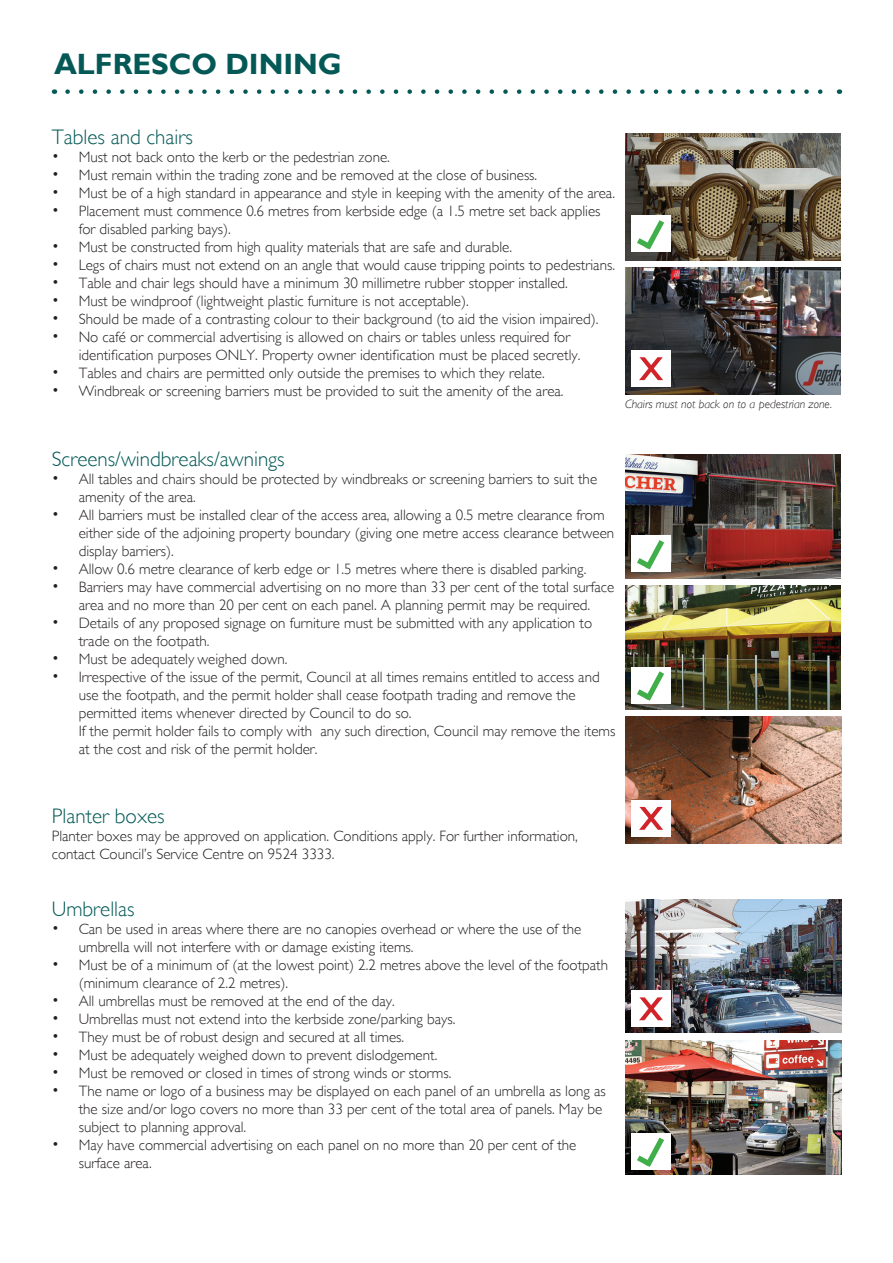
<style>
.page{position:relative;width:893px;height:1263px;background:#fff}
.page>*{position:absolute;margin:0;border:0;box-sizing:border-box;transform-origin:0 0}
.t1{font:700 29.4px "Gill Sans";color:#045956}
.t2{font:300 21px "Gill Sans";color:#045956}
.t3{font:300 15px/18px "Gill Sans";color:#231f20}
.t4{font:italic 300 12px "Gill Sans";color:#231f20}
</style>
<div class="page">
<img style="left:626px;top:1041px;width:215px;height:133px">
<img style="left:626px;top:899px;width:215px;height:134px">
<img style="left:625px;top:586px;width:215px;height:124px">
<svg style="left:68px;top:89px;width:755px;height:5px"></svg>
<img style="left:625px;top:133px;width:215px;height:127px">
<div style="left:631px;top:216px;width:40px;height:36px;background:#fff"></div>
<img style="left:625px;top:268px;width:215px;height:126px">
<svg style="left:631px;top:214px;width:38px;height:41px"></svg>
<div style="left:631px;top:351px;width:40px;height:36px;background:#fff"></div>
<svg style="left:639px;top:357px;width:24px;height:23px"></svg>
<img style="left:625px;top:455px;width:215px;height:123px">
<div style="left:631px;top:536px;width:40px;height:36px;background:#fff"></div>
<div style="left:631px;top:667px;width:40px;height:36px;background:#fff"></div>
<div style="left:631px;top:1133px;width:40px;height:36px;background:#fff"></div>
<svg style="left:631px;top:534px;width:38px;height:41px"></svg>
<svg style="left:631px;top:665px;width:38px;height:42px"></svg>
<svg style="left:631px;top:1132px;width:38px;height:41px"></svg>
<img style="left:625px;top:717px;width:216px;height:126px">
<div style="left:631px;top:800px;width:40px;height:36px;background:#fff"></div>
<div style="left:631px;top:991px;width:40px;height:36px;background:#fff"></div>
<svg style="left:639px;top:807px;width:24px;height:23px"></svg>
<svg style="left:639px;top:997px;width:24px;height:23px"></svg>
<p class="t1" style="left:54px;top:47px;width:289px">ALFRESCO DINING</p>
<p class="t2" style="left:52px;top:125px;width:143px">Tables and chairs</p>
<p class="t3" style="left:52px;top:148px;width:340px">• Must not back onto the kerb or the pedestrian zone.</p>
<p class="t3" style="left:52px;top:166px;width:487px">• Must remain within the trading zone and be removed at the close of business.</p>
<p class="t3" style="left:52px;top:184px;width:565px">• Must be of a high standard in appearance and style in keeping with the amenity of the area.</p>
<p class="t3" style="left:79px;top:202px;width:523px;text-indent:-27px">• Placement must commence 0.6 metres from kerbside edge (a 1.5 metre set back applies for disabled parking bays).</p>
<p class="t3" style="left:52px;top:238px;width:462px">• Must be constructed from high quality materials that are safe and durable.</p>
<p class="t3" style="left:52px;top:256px;width:565px">• Legs of chairs must not extend on an angle that would cause tripping points to pedestrians.</p>
<p class="t3" style="left:52px;top:274px;width:518px">• Table and chair legs should have a minimum 30 millimetre rubber stopper installed.</p>
<p class="t3" style="left:52px;top:292px;width:418px">• Must be windproof (lightweight plastic furniture is not acceptable).</p>
<p class="t3" style="left:52px;top:310px;width:548px">• Should be made of a contrasting colour to their background (to aid the vision impaired).</p>
<p class="t3" style="left:79px;top:328px;width:503px;text-indent:-27px">• No café or commercial advertising is allowed on chairs or tables unless required for identification purposes ONLY. Property owner identification must be placed secretly.</p>
<p class="t3" style="left:52px;top:364px;width:495px">• Tables and chairs are permitted only outside the premises to which they relate.</p>
<p class="t3" style="left:52px;top:382px;width:513px">• Windbreak or screening barriers must be provided to suit the amenity of the area.</p>
<p class="t4" style="left:625px;top:397px;width:208px">Chairs must not back on to a pedestrian zone.</p>
<p class="t2" style="left:52px;top:446px;width:234px">Screens/windbreaks/awnings</p>
<p class="t3" style="left:79px;top:470px;width:520px;text-indent:-27px">• All tables and chairs should be protected by windbreaks or screening barriers to suit the amenity of the area.</p>
<p class="t3" style="left:79px;top:506px;width:537px;text-indent:-27px">• All barriers must be installed clear of the access area, allowing a 0.5 metre clearance from either side of the adjoining property boundary (giving one metre access clearance between display barriers).</p>
<p class="t3" style="left:52px;top:560px;width:536px">• Allow 0.6 metre clearance of kerb edge or 1.5 metres where there is disabled parking.</p>
<p class="t3" style="left:52px;top:578px;width:564px;text-align:center">• Barriers may have commercial advertising on no more than 33 per cent of the total surface area and no more than 20 per cent on each panel. A planning permit may be required.</p>
<p class="t3" style="left:79px;top:614px;width:515px;text-indent:-27px">• Details of any proposed signage on furniture must be submitted with any application to trade on the footpath.</p>
<p class="t3" style="left:52px;top:650px;width:237px">• Must be adequately weighed down.</p>
<p class="t3" style="left:79px;top:668px;width:538px;text-indent:-27px">• Irrespective of the issue of the permit, Council at all times remains entitled to access and use the footpath, and the permit holder shall cease footpath trading and remove the permitted items whenever directed by Council to do so.<br>If the permit holder fails to comply with any such direction, Council may remove the items at the cost and risk of the permit holder.</p>
<p class="t2" style="left:52px;top:803px;width:114px">Planter boxes</p>
<p class="t3" style="left:52px;top:827px;width:528px">Planter boxes may be approved on application. Conditions apply. For further information, contact Council’s Service Centre on 9524 3333.</p>
<p class="t2" style="left:52px;top:897px;width:84px">Umbrellas</p>
<p class="t3" style="left:79px;top:920px;width:504px;text-indent:-27px">• Can be used in areas where there are no canopies overhead or where the use of the umbrella will not interfere with or damage existing items.</p>
<p class="t3" style="left:79px;top:956px;width:531px;text-indent:-27px">• Must be of a minimum of (at the lowest point) 2.2 metres above the level of the footpath (minimum clearance of 2.2 metres).</p>
<p class="t3" style="left:52px;top:992px;width:345px">• All umbrellas must be removed at the end of the day.</p>
<p class="t3" style="left:52px;top:1010px;width:405px">• Umbrellas must not extend into the kerbside zone/parking bays.</p>
<p class="t3" style="left:52px;top:1028px;width:354px">• They must be of robust design and secured at all times.</p>
<p class="t3" style="left:52px;top:1046px;width:387px">• Must be adequately weighed down to prevent dislodgement.</p>
<p class="t3" style="left:52px;top:1064px;width:401px">• Must be removed or closed in times of strong winds or storms.</p>
<p class="t3" style="left:79px;top:1082px;width:529px;text-indent:-27px">• The name or logo of a business may be displayed on each panel of an umbrella as long as the size and/or logo covers no more than 33 per cent of the total area of panels. May be subject to planning approval.</p>
<p class="t3" style="left:79px;top:1136px;width:499px;text-indent:-27px">• May have commercial advertising on each panel on no more than 20 per cent of the surface area.</p>
</div>
